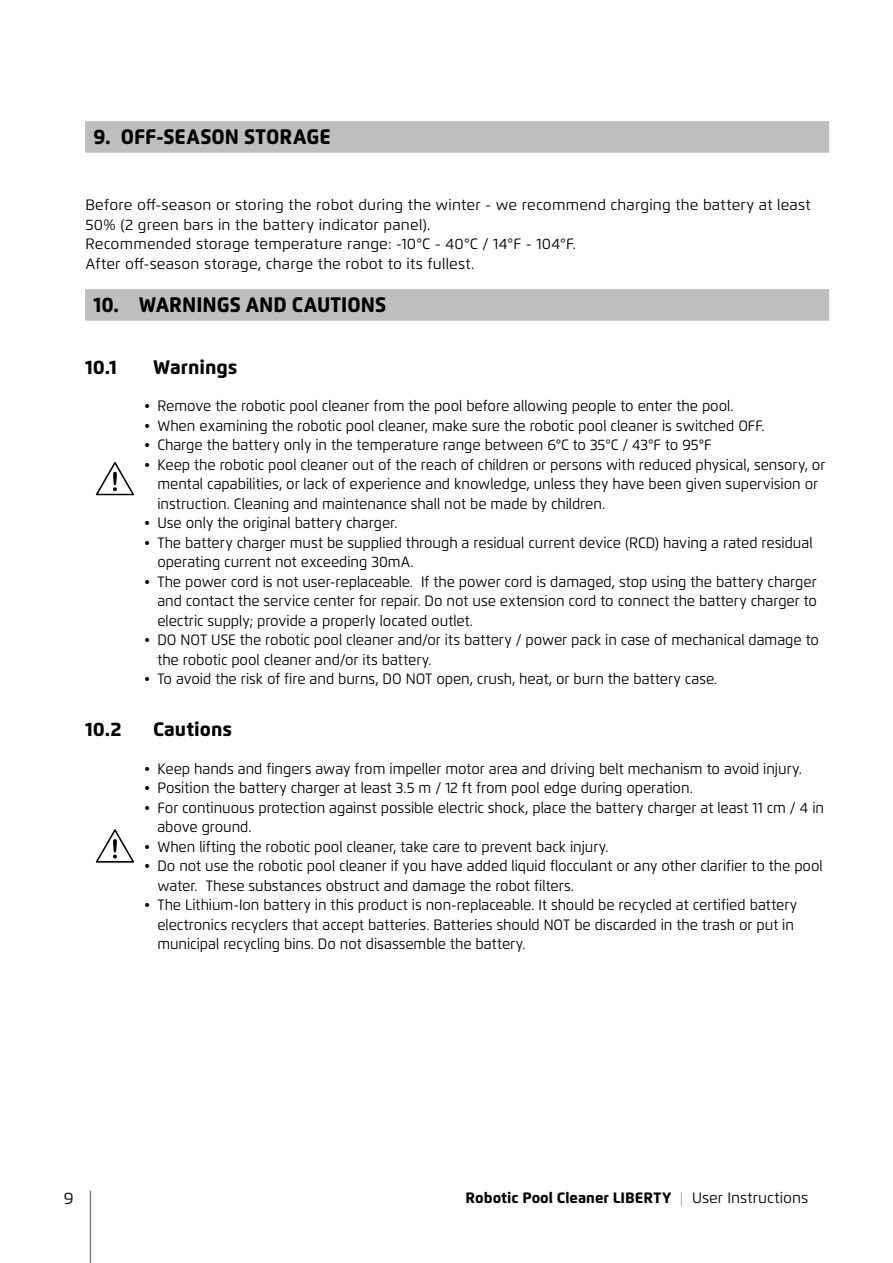
<style>
.page{position:relative;width:893px;height:1263px;background:#fff}
.page>*{position:absolute;margin:0;border:0;box-sizing:border-box;transform-origin:0 0}
.t1{font:800 21px "Flexo";color:#000;scale:.95 1}
.t2{font:800 19.5px "Flexo";color:#000}
.t3{font:16.5px "Flexo";color:#000}
.t4{font:15px/19.5px "Flexo";letter-spacing:-.005em;color:#000;scale:.95 1}
.t5{font:15px/19.5px "Flexo";letter-spacing:-.005em;color:#000}
.t6{font:800 15px "Flexo";color:#000}
.s1{font-weight:400;color:#a7a9ac}
.s2{font-weight:400}
</style>
<div class="page">
<hr style="left:90px;top:1191px;width:1px;height:72px;background:#808285">
<div style="left:85px;top:121px;width:744px;height:32px;background:#bcbec0"></div>
<div style="left:85px;top:289px;width:744px;height:32px;background:#bcbec0"></div>
<svg style="left:95px;top:462px;width:40px;height:34px"></svg>
<svg style="left:95px;top:828px;width:39px;height:35px"></svg>
<h1 class="t1" style="left:94px;top:124px;width:251px">9. OFF-SEASON STORAGE</h1>
<p class="t5" style="left:85px;top:195px;width:727px">Before off-season or storing the robot during the winter - we recommend charging the battery at least 50% (2 green bars in the battery indicator panel).<br>Recommended storage temperature range: -10°C - 40°C / 14°F - 104°F.<br>After off-season storage, charge the robot to its fullest.</p>
<h1 class="t1" style="left:94px;top:292px;width:310px">10. WARNINGS AND CAUTIONS</h1>
<h2 class="t2" style="left:85px;top:355px;width:33px">10.1</h2>
<h2 class="t2" style="left:153px;top:355px;width:86px">Warnings</h2>
<p class="t4" style="left:145px;top:396px;width:622px">• Remove the robotic pool cleaner from the pool before allowing people to enter the pool.</p>
<p class="t4" style="left:145px;top:416px;width:654px">• When examining the robotic pool cleaner, make sure the robotic pool cleaner is switched OFF.</p>
<p class="t4" style="left:145px;top:435px;width:598px">• Charge the battery only in the temperature range between 6°C to 35°C / 43°F to 95°F</p>
<p class="t4" style="left:157px;top:455px;width:705px;text-indent:-13px">• Keep the robotic pool cleaner out of the reach of children or persons with reduced physical, sensory, or mental capabilities, or lack of experience and knowledge, unless they have been given supervision or instruction. Cleaning and maintenance shall not be made by children.</p>
<p class="t4" style="left:145px;top:513px;width:268px">• Use only the original battery charger.</p>
<p class="t4" style="left:157px;top:533px;width:691px;text-indent:-13px">• The battery charger must be supplied through a residual current device (RCD) having a rated residual operating current not exceeding 30mA.</p>
<p class="t4" style="left:157px;top:572px;width:696px;text-align:justify;text-indent:-13px">• The power cord is not user-replaceable. If the power cord is damaged, stop using the battery charger and contact the service center for repair. Do not use extension cord to connect the battery charger to electric supply; provide a properly located outlet.</p>
<p class="t4" style="left:157px;top:630px;width:698px;text-indent:-13px">• DO NOT USE the robotic pool cleaner and/or its battery / power pack in case of mechanical damage to the robotic pool cleaner and/or its battery.</p>
<p class="t4" style="left:145px;top:669px;width:604px">• To avoid the risk of fire and burns, DO NOT open, crush, heat, or burn the battery case.</p>
<h2 class="t2" style="left:85px;top:717px;width:38px">10.2</h2>
<h2 class="t2" style="left:153px;top:717px;width:80px">Cautions</h2>
<p class="t4" style="left:145px;top:759px;width:693px">• Keep hands and fingers away from impeller motor area and driving belt mechanism to avoid injury.</p>
<p class="t4" style="left:145px;top:778px;width:579px">• Position the battery charger at least 3.5 m / 12 ft from pool edge during operation.</p>
<p class="t4" style="left:157px;top:798px;width:703px;text-indent:-13px">• For continuous protection against possible electric shock, place the battery charger at least 11 cm / 4 in above ground.</p>
<p class="t4" style="left:145px;top:837px;width:490px">• When lifting the robotic pool cleaner, take care to prevent back injury.</p>
<p class="t4" style="left:157px;top:856px;width:702px;text-indent:-13px">• Do not use the robotic pool cleaner if you have added liquid flocculant or any other clarifier to the pool water. These substances obstruct and damage the robot filters.</p>
<p class="t4" style="left:157px;top:895px;width:675px;text-indent:-13px">• The Lithium-Ion battery in this product is non-replaceable. It should be recycled at certified battery electronics recyclers that accept batteries. Batteries should NOT be discarded in the trash or put in municipal recycling bins. Do not disassemble the battery.</p>
<p class="t3" style="left:64px;top:1188px;width:11px">9</p>
<p class="t6" style="left:466px;top:1188px;width:344px">Robotic Pool Cleaner LIBERTY <span class="s1">|</span> <span class="s2">User Instructions</span></p>
</div>
